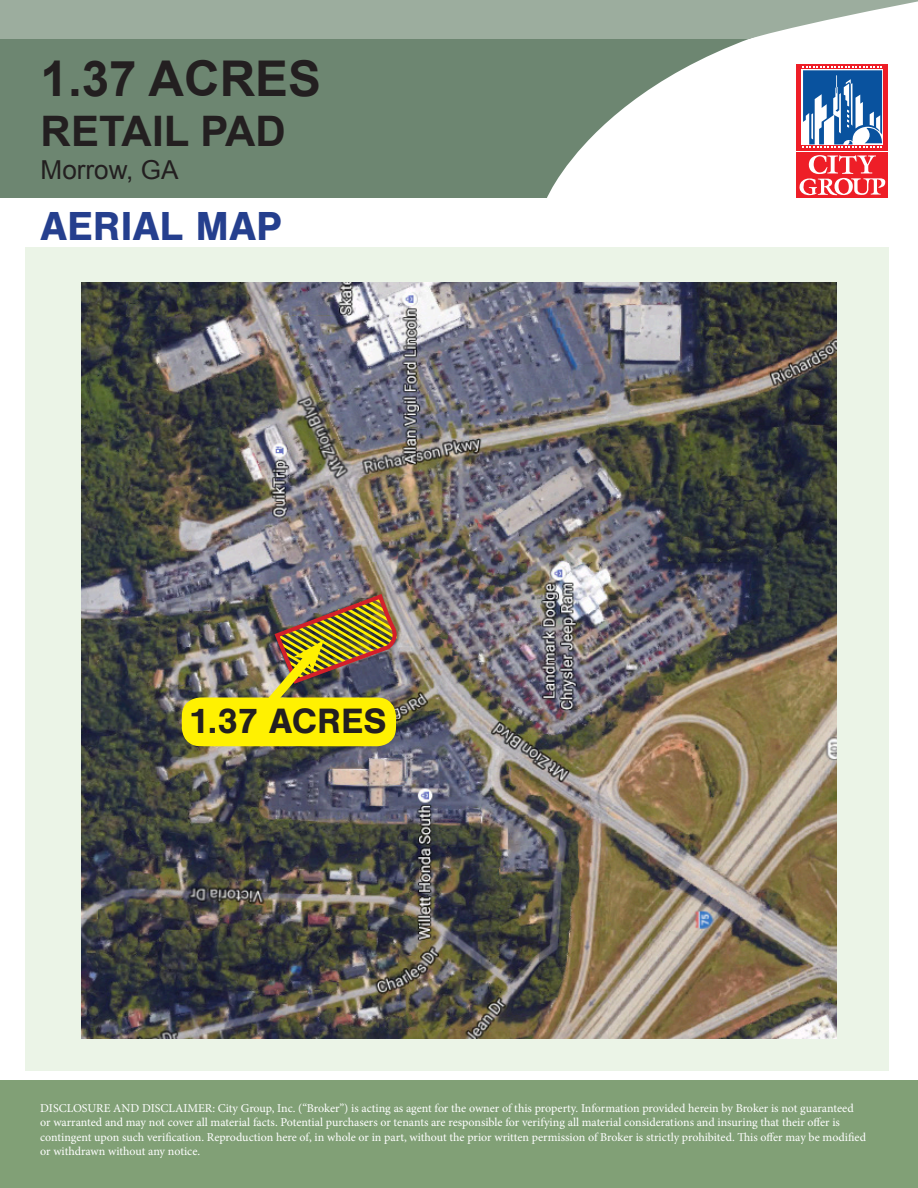
<style>
.page{position:relative;width:918px;height:1188px;background:#fff}
.page>*{position:absolute;margin:0;border:0;box-sizing:border-box;transform-origin:0 0}
.t1{font:700 49.35px "Arial";color:#231f20}
.t2{font:700 42px "Nimbus San";color:#253f8e}
.t3{font:700 42px "Arial";color:#231f20}
.t4{font:700 36.45px "Nimbus San";color:#231f20}
.t5{font:26.1px "Arial";color:#231f20}
.t6{font:12px/14.4px "Minion Pro";letter-spacing:-.005em;color:#fff}
</style>
<div class="page">
<svg style="left:0;top:39px;width:888px;height:159px;fill:#6d8671"></svg>
<svg style="left:0;top:0;width:918px;height:39px;background:#a5b4a7"></svg>
<div style="left:26px;top:248px;width:864px;height:823px;background:#ebf4e7"></div>
<img style="left:81px;top:282px;width:756px;height:756px">
<img style="left:256px;top:591px;width:144px;height:127px">
<div style="left:183px;top:698px;width:212px;height:48px;background:#fff101;border-radius:18px"></div>
<div style="left:182px;top:698px;width:214px;height:48px;border:2px solid #fff101;border-radius:18px"></div>
<div style="left:796px;top:153px;width:92px;height:45px;background:#ee1e27"></div>
<div style="left:796px;top:64px;width:92px;height:87px;background:#ee1e27"></div>
<svg style="left:799px;top:155px;width:86px;height:41px"></svg>
<svg style="left:801px;top:69px;width:82px;height:75px"></svg>
<svg style="left:802px;top:66px;width:80px;height:82px;background:#668ab9"></svg>
<div style="left:0;top:1080px;width:918px;height:108px;background:#81a076"></div>
<p class="t1" style="left:41px;top:47px;width:282px">1.37 ACRES</p>
<p class="t3" style="left:41px;top:103px;width:247px">RETAIL PAD</p>
<p class="t5" style="left:41px;top:153px;width:139px">Morrow, GA</p>
<p class="t2" style="left:40px;top:202px;width:243px">AERIAL MAP</p>
<p class="t4" style="left:188px;top:701px;width:200px">1.37 ACRES</p>
<p class="t6" style="left:40px;top:1101px;width:827px">DISCLOSURE AND DISCLAIMER: City Group, Inc. (“Broker”) is acting as agent for the owner of this property. Information provided herein by Broker is not guaranteed or warranted and may not cover all material facts. Potential purchasers or tenants are responsible for verifying all material considerations and insuring that their offer is contingent upon such verification. Reproduction here of, in whole or in part, without the prior written permission of Broker is strictly prohibited. This offer may be modified or withdrawn without any notice.</p>
</div>
